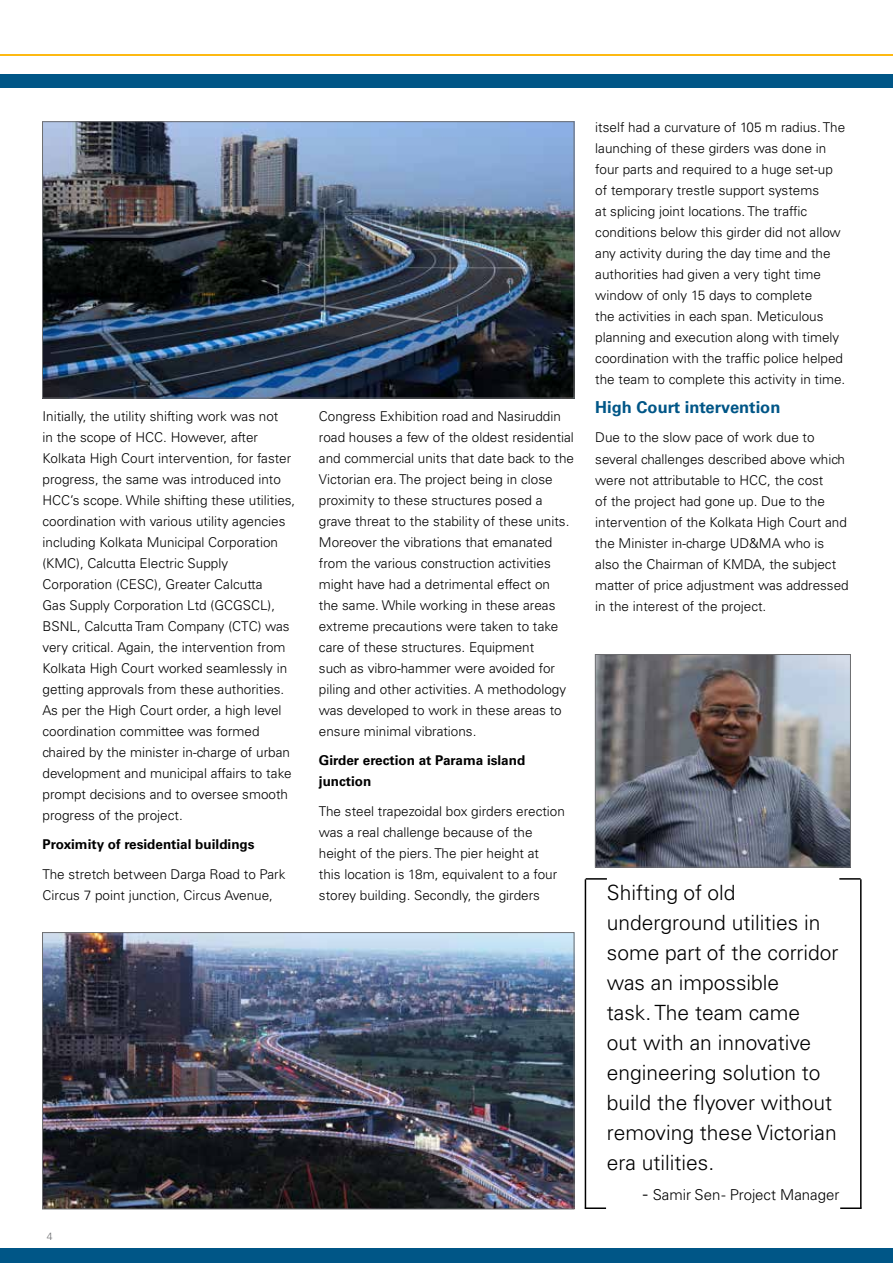
<style>
.page{position:relative;width:893px;height:1263px;background:#fff}
.page>*{position:absolute;margin:0;border:0;box-sizing:border-box;transform-origin:0 0}
.t1{font:300 21px/30px "Univers LT Pro 45";color:#000}
.t2{font:700 16.5px "Univers LT Pro 65";color:#005687}
.t3{font:300 15px "Univers LT Pro 45";color:#000}
.t4{font:300 13.5px/21px "Univers LT Std";color:#000}
.t5{font:700 13.5px/21px "Univers LT Pro 65";color:#000}
.t6{font:300 10.5px "Univers LT Pro 45";color:#6d6e71}
.s1{font-size:18px}
</style>
<div class="page">
<div style="left:0;top:1248px;width:893px;height:15px;background:#005687"></div>
<div style="left:0;top:75px;width:893px;height:13px;background:#005687"></div>
<hr style="left:0;top:54px;width:893px;height:1px;background:#fdb913">
<img style="left:44px;top:934px;width:528px;height:273px">
<div style="left:42px;top:932px;width:532px;height:277px;border:1px solid #6d6e71"></div>
<img style="left:44px;top:123px;width:528px;height:273px">
<div style="left:42px;top:121px;width:532px;height:277px;border:1px solid #6d6e71"></div>
<img style="left:597px;top:656px;width:252px;height:209px">
<div style="left:595px;top:654px;width:256px;height:213px;border:1px solid #6d6e71"></div>
<hr style="left:585px;top:879px;width:1px;height:329px;background:#000">
<hr style="left:586px;top:878px;width:21px;height:2px;background:#000">
<hr style="left:585px;top:1207px;width:21px;height:2px;background:#000">
<hr style="left:860px;top:879px;width:2px;height:329px;background:#000">
<hr style="left:839px;top:878px;width:22px;height:2px;background:#000">
<hr style="left:840px;top:1207px;width:21px;height:2px;background:#000">
<p class="t4" style="left:43px;top:405px;width:254px">Initially, the utility shifting work was not<br>in the scope of HCC. However, after Kolkata High Court intervention, for faster progress, the same was introduced into HCC’s scope. While shifting these utilities, coordination with various utility agencies including Kolkata Municipal Corporation (KMC), Calcutta Electric Supply Corporation (CESC), Greater Calcutta<br>Gas Supply Corporation Ltd (GCGSCL), BSNL, Calcutta Tram Company (CTC) was very critical. Again, the intervention from Kolkata High Court worked seamlessly in getting approvals from these authorities.<br>As per the High Court order, a high level coordination committee was formed chaired by the minister in-charge of urban development and municipal affairs to take prompt decisions and to oversee smooth progress of the project.</p>
<p class="t5" style="left:43px;top:834px;width:214px">Proximity of residential buildings</p>
<p class="t4" style="left:43px;top:863px;width:244px">The stretch between Darga Road to Park<br>Circus 7 point junction, Circus Avenue,</p>
<p class="t6" style="left:47px;top:1230px;width:7px">4</p>
<p class="t4" style="left:319px;top:405px;width:257px">Congress Exhibition road and Nasiruddin road houses a few of the oldest residential and commercial units that date back to the Victorian era. The project being in close proximity to these structures posed a grave threat to the stability of these units.<br>Moreover the vibrations that emanated from the various construction activities might have had a detrimental effect on<br>the same. While working in these areas extreme precautions were taken to take care of these structures. Equipment<br>such as vibro-hammer were avoided for piling and other activities. A methodology was developed to work in these areas to ensure minimal vibrations.</p>
<p class="t5" style="left:319px;top:750px;width:208px">Girder erection at Parama island junction</p>
<p class="t4" style="left:319px;top:800px;width:248px">The steel trapezoidal box girders erection was a real challenge because of the height of the piers. The pier height at<br>this location is 18m, equivalent to a four storey building. Secondly, the girders</p>
<p class="t4" style="left:595px;top:116px;width:252px">itself had a curvature of 105 m radius. The launching of these girders was done in four parts and required to a huge set-up of temporary trestle support systems<br>at splicing joint locations. The traffic conditions below this girder did not allow any activity during the day time and the authorities had given a very tight time window of only 15 days to complete<br>the activities in each span. Meticulous planning and execution along with timely coordination with the traffic police helped the team to complete this activity in time.</p>
<p class="t2" style="left:595px;top:397px;width:187px">High Court intervention</p>
<p class="t4" style="left:595px;top:427px;width:255px">Due to the slow pace of work due to several challenges described above which were not attributable to HCC, the cost<br>of the project had gone up. Due to the intervention of the Kolkata High Court and the Minister in-charge UD&amp;MA who is also the Chairman of KMDA, the subject matter of price adjustment was addressed in the interest of the project.</p>
<h1 class="t1" style="left:607px;top:878px;width:233px">Shifting of old underground utilities in some part of the corridor was an impossible<br>task. The team came<br>out with an innovative engineering solution to build the flyover without removing these Victorian era utilities.</h1>
<p class="t3" style="left:643px;top:1186px;width:198px"><span class="s1">-</span> Samir Sen - Project Manager</p>
</div>
